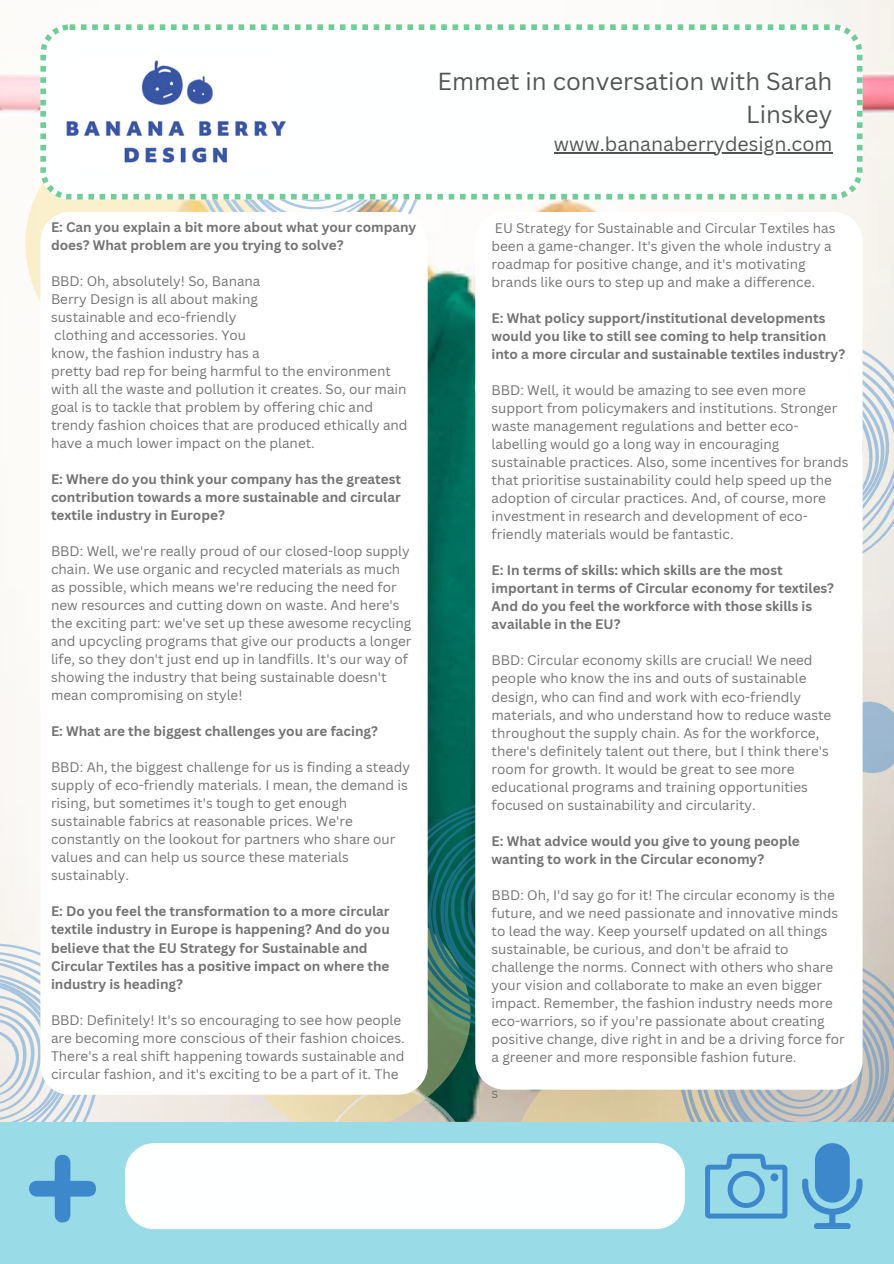
<style>
.page{position:relative;width:894px;height:1264px;background:#fff}
.page>*{position:absolute;margin:0;border:0;box-sizing:border-box;transform-origin:0 0}
.t1{font:24px/32.7px "Canva Sans";color:#545454;text-align:right}
.t2{font:19.5px "Canva Sans";color:#545454}
.t3{font:13.5px/18px "Canva Sans";color:#737373}
.t4{font:700 13.5px/18px "Canva Sans";color:#737373}
</style>
<div class="page">
<img style="left:0;top:0;width:893px;height:1122px">
<svg style="left:190px;top:1094px;width:131px;height:28px;background:#ece2d0"></svg>
<svg style="left:0;top:146px;width:189px;height:271px"></svg>
<svg style="left:208px;top:199px;width:214px;height:25px"></svg>
<svg style="left:0;top:39px;width:40px;height:107px"></svg>
<div style="left:0;top:1122px;width:893px;height:141px;background:#9adbe8"></div>
<svg style="left:862px;top:685px;width:31px;height:92px;background:#b1c3d2"></svg>
<svg style="left:862px;top:341px;width:31px;height:216px;background:#d5dee3"></svg>
<div style="left:125px;top:1143px;width:559px;height:86px;background:#feffff;border-radius:29px"></div>
<svg style="left:0;top:943px;width:101px;height:279px"></svg>
<svg style="left:321px;top:802px;width:572px;height:428px"></svg>
<div style="left:475px;top:212px;width:387px;height:877px;background:#fff;border-radius:29px"></div>
<div style="left:40px;top:212px;width:387px;height:882px;background:#fff;border-radius:29px"></div>
<svg style="left:40px;top:24px;width:822px;height:175px"></svg>
<img style="left:67px;top:59px;width:218px;height:106px">
<hr style="left:553px;top:152px;width:279px;height:1px;background:#545454">
<p class="t1" style="left:437px;top:65px;width:396px">Emmet in conversation with Sarah<br>Linskey</p>
<p class="t2" style="left:553px;top:130px;width:280px">www.bananaberrydesign.com</p>
<p class="t4" style="left:51px;top:218px;width:367px">E: Can you explain a bit more about what your company does? What problem are you trying to solve?</p>
<h1 class="t3" style="left:51px;top:272px;width:211px">BBD: Oh, absolutely! So, Banana</h1>
<p class="t3" style="left:51px;top:290px;width:208px">Berry Design is all about making</p>
<h2 class="t3" style="left:51px;top:308px;width:187px">sustainable and eco-friendly</h2>
<p class="t3" style="left:54px;top:326px;width:193px">clothing and accessories. You</p>
<p class="t3" style="left:51px;top:344px;width:210px">know, the fashion industry has a</p>
<p class="t3" style="left:51px;top:362px;width:358px">pretty bad rep for being harmful to the environment with all the waste and pollution it creates. So, our main goal is to tackle that problem by offering chic and trendy fashion choices that are produced ethically and have a much lower impact on the planet.</p>
<p class="t4" style="left:51px;top:470px;width:351px;text-align:justify">E: Where do you think your company has the greatest contribution towards a more sustainable and circular textile industry in Europe?</p>
<p class="t3" style="left:51px;top:542px;width:362px">BBD: Well, we're really proud of our closed-loop supply chain. We use organic and recycled materials as much as possible, which means we're reducing the need for new resources and cutting down on waste. And here's the exciting part: we've set up these awesome recycling and upcycling programs that give our products a longer life, so they don't just end up in landfills. It's our way of showing the industry that being sustainable doesn't mean compromising on style!</p>
<p class="t4" style="left:51px;top:722px;width:328px">E: What are the biggest challenges you are facing?</p>
<h2 class="t3" style="left:51px;top:758px;width:360px">BBD: Ah, the biggest challenge for us is finding a steady supply of eco-friendly materials. I mean, the demand is rising, but sometimes it's tough to get enough sustainable fabrics at reasonable prices. We're constantly on the lookout for partners who share our values and can help us source these materials sustainably.</h2>
<p class="t4" style="left:51px;top:902px;width:340px">E: Do you feel the transformation to a more circular textile industry in Europe is happening? And do you believe that the EU Strategy for Sustainable and Circular Textiles has a positive impact on where the industry is heading?</p>
<h2 class="t3" style="left:51px;top:1010px;width:355px">BBD: Definitely! It's so encouraging to see how people are becoming more conscious of their fashion choices.<br>There's a real shift happening towards sustainable and circular fashion, and it's exciting to be a part of it. The</h2>
<h2 class="t3" style="left:491px;top:219px;width:345px">EU Strategy for Sustainable and Circular Textiles has been a game-changer. It's given the whole industry a roadmap for positive change, and it's motivating brands like ours to step up and make a difference.</h2>
<p class="t4" style="left:491px;top:309px;width:355px">E: What policy support/institutional developments would you like to still see coming to help transition into a more circular and sustainable textiles industry?</p>
<p class="t3" style="left:491px;top:381px;width:358px">BBD: Well, it would be amazing to see even more support from policymakers and institutions. Stronger waste management regulations and better eco&shy;labelling would go a long way in encouraging sustainable practices. Also, some incentives for brands that prioritise sustainability could help speed up the adoption of circular practices. And, of course, more investment in research and development of eco&shy;friendly materials would be fantastic.</p>
<h2 class="t4" style="left:491px;top:561px;width:344px">E: In terms of skills: which skills are the most important in terms of Circular economy for textiles?<br>And do you feel the workforce with those skills is available in the EU?</h2>
<p class="t3" style="left:491px;top:651px;width:341px">BBD: Circular economy skills are crucial! We need people who know the ins and outs of sustainable design, who can find and work with eco-friendly materials, and who understand how to reduce waste throughout the supply chain. As for the workforce, there's definitely talent out there, but I think there's room for growth. It would be great to see more educational programs and training opportunities focused on sustainability and circularity.</p>
<h2 class="t4" style="left:491px;top:831px;width:310px">E: What advice would you give to young people wanting to work in the Circular economy?</h2>
<p class="t3" style="left:491px;top:885px;width:354px">BBD: Oh, I'd say go for it! The circular economy is the future, and we need passionate and innovative minds to lead the way. Keep yourself updated on all things sustainable, be curious, and don't be afraid to challenge the norms. Connect with others who share your vision and collaborate to make an even bigger impact. Remember, the fashion industry needs more eco-warriors, so if you're passionate about creating positive change, dive right in and be a driving force for a greener and more responsible fashion future.</p>
<h2 class="t3" style="left:491px;top:1083px;width:8px">s</h2>
</div>
